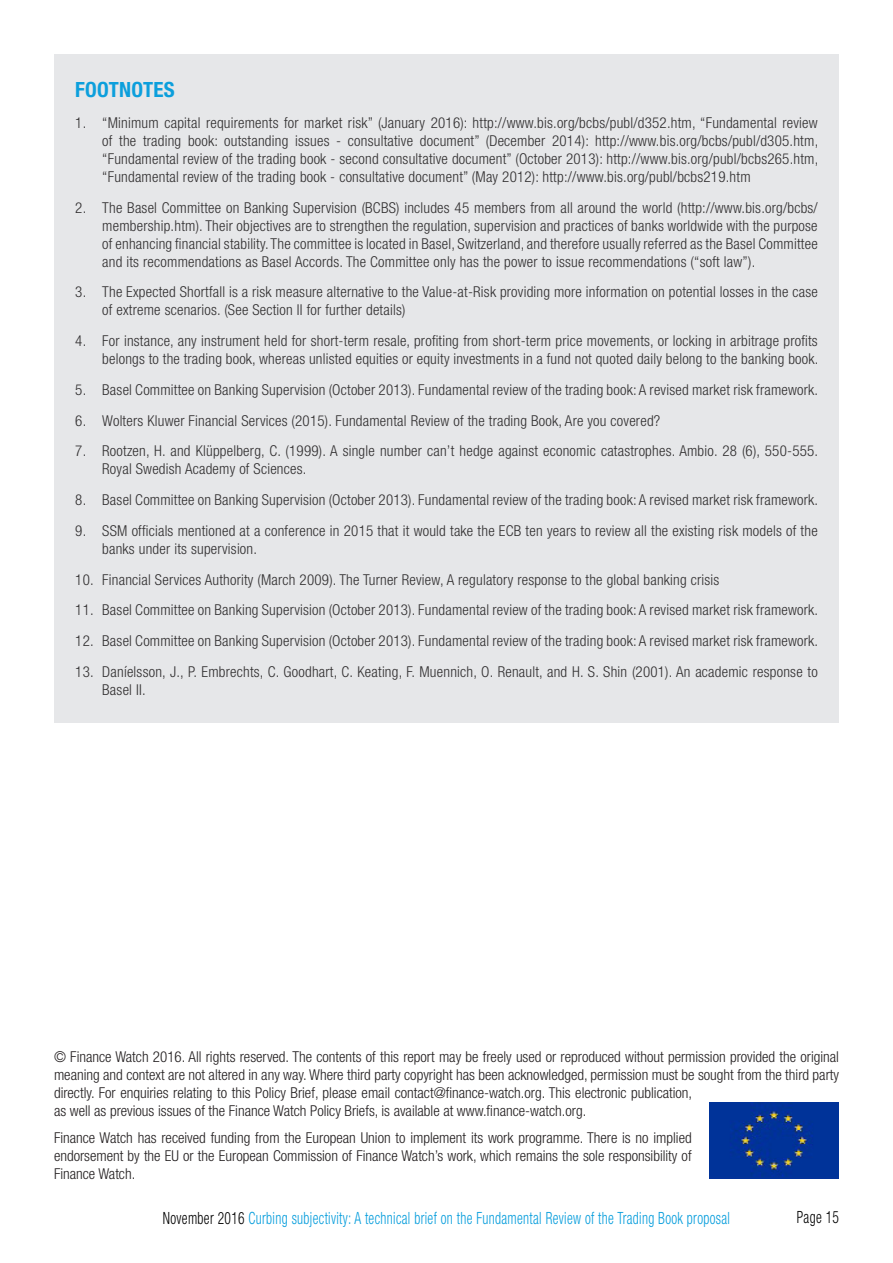
<style>
.page{position:relative;width:893px;height:1263px;background:#fff}
.page>*{position:absolute;margin:0;border:0;box-sizing:border-box;transform-origin:0 0}
.t1{font:700 condensed 21px "Helvetica Neue LT Std";letter-spacing:.015em;color:#0c9fdc}
.t2{font:300 condensed 16.8px "Helvetica Neue LT Std";letter-spacing:.025em;color:#069ddc;scale:.8 1}
.t3{font:300 condensed 16.8px "Helvetica Neue LT Std";letter-spacing:.025em;color:#000;scale:.8 1}
.t4{font:300 condensed 15px/18px "Helvetica Neue LT Std";letter-spacing:.015em;color:#312f30}
.t5{font:300 condensed 15px/18px "Helvetica Neue LT Std";color:#231f20}
.s1{color:#000}
</style>
<div class="page">
<div style="left:54px;top:54px;width:785px;height:669px;background:#e6e7e9"></div>
<img style="left:709px;top:1103px;width:129px;height:76px">
<h1 class="t1" style="left:75px;top:77px;width:101px">FOOTNOTES</h1>
<p class="t4" style="left:102px;top:113px;width:718px;text-align:justify;text-indent:-27px">1. “Minimum capital requirements for market risk” (January 2016): http://www.bis.org/bcbs/publ/d352.htm, “Fundamental review of the trading book: outstanding issues - consultative document” (December 2014): http://www.bis.org/bcbs/publ/d305.htm, “Fundamental review of the trading book - second consultative document” (October 2013): http://www.bis.org/publ/bcbs265.htm, “Fundamental review of the trading book - consultative document” (May 2012): http://www.bis.org/publ/bcbs219.htm</p>
<p class="t4" style="left:102px;top:198px;width:717px;text-align:justify;text-indent:-27px">2. The Basel Committee on Banking Supervision (BCBS) includes 45 members from all around the world (http://www.bis.org/bcbs/ membership.htm). Their objectives are to strengthen the regulation, supervision and practices of banks worldwide with the purpose of enhancing financial stability. The committee is located in Basel, Switzerland, and therefore usually referred as the Basel Committee and its recommendations as Basel Accords. The Committee only has the power to issue recommendations (“soft law”).</p>
<p class="t4" style="left:102px;top:283px;width:717px;text-indent:-27px">3. The Expected Shortfall is a risk measure alternative to the Value-at-Risk providing more information on potential losses in the case of extreme scenarios. (See Section II for further details)</p>
<p class="t4" style="left:75px;top:332px;width:745px;text-align:right">4. For instance, any instrument held for short-term resale, profiting from short-term price movements, or locking in arbitrage profits belongs to the trading book, whereas unlisted equities or equity investments in a fund not quoted daily belong to the banking book.</p>
<p class="t4" style="left:75px;top:380px;width:744px">5. Basel Committee on Banking Supervision (October 2013). Fundamental review of the trading book: A revised market risk framework.</p>
<p class="t4" style="left:75px;top:411px;width:586px">6. Wolters Kluwer Financial Services (2015). Fundamental Review of the trading Book, Are you covered?</p>
<p class="t4" style="left:102px;top:442px;width:717px;text-indent:-27px">7. Rootzen, H. and Klüppelberg, C. (1999). A single number can’t hedge against economic catastrophes. Ambio. 28 (6), 550-555.<br>Royal Swedish Academy of Sciences.</p>
<p class="t4" style="left:75px;top:491px;width:744px">8. Basel Committee on Banking Supervision (October 2013). Fundamental review of the trading book: A revised market risk framework.</p>
<p class="t4" style="left:102px;top:521px;width:717px;text-indent:-27px">9. SSM officials mentioned at a conference in 2015 that it would take the ECB ten years to review all the existing risk models of the banks under its supervision.</p>
<p class="t4" style="left:75px;top:570px;width:646px">10. Financial Services Authority (March 2009). The Turner Review, A regulatory response to the global banking crisis</p>
<p class="t4" style="left:75px;top:601px;width:744px">11. Basel Committee on Banking Supervision (October 2013). Fundamental review of the trading book: A revised market risk framework.</p>
<p class="t4" style="left:75px;top:632px;width:744px">12. Basel Committee on Banking Supervision (October 2013). Fundamental review of the trading book: A revised market risk framework.</p>
<p class="t4" style="left:102px;top:662px;width:717px;text-indent:-27px">13. Daníelsson, J., P. Embrechts, C. Goodhart, C. Keating, F. Muennich, O. Renault, and H. S. Shin (2001). An academic response to<br>Basel II.</p>
<p class="t5" style="left:54px;top:1048px;width:787px">© Finance Watch 2016. All rights reserved. The contents of this report may be freely used or reproduced without permission provided the original meaning and context are not altered in any way. Where third party copyright has been acknowledged, permission must be sought from the third party directly. For enquiries relating to this Policy Brief, please email contact@finance-watch.org. This electronic publication,<br>as well as previous issues of the Finance Watch Policy Briefs, is available at www.finance-watch.org.</p>
<p class="t5" style="left:54px;top:1128px;width:639px;text-align:justify">Finance Watch has received funding from the European Union to implement its work programme. There is no implied endorsement by the EU or the European Commission of Finance Watch’s work, which remains the sole responsibility of Finance Watch.</p>
<p class="t2" style="left:163px;top:1208px;width:710px"><span class="s1">November 2016</span> Curbing subjectivity: A technical brief on the Fundamental Review of the Trading Book proposal</p>
<p class="t3" style="left:797px;top:1208px;width:54px">Page 15</p>
</div>
